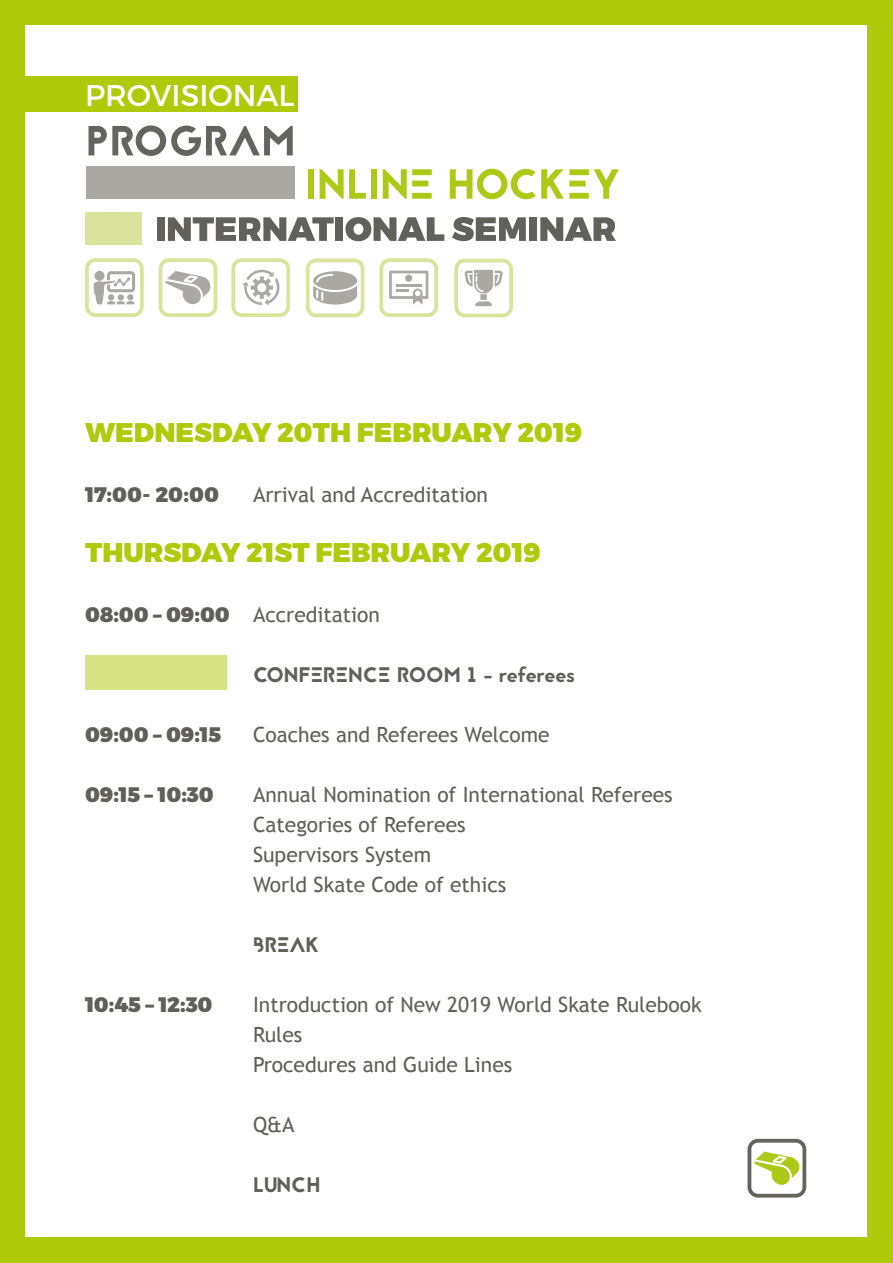
<style>
.page{position:relative;width:893px;height:1263px;background:#afca0b}
.page>*{position:absolute;margin:0;border:0;box-sizing:border-box;transform-origin:0 0}
.t1{font:30px "Montserrat";color:#fff}
.t2{font:900 27px "Montserrat";color:#afca0b}
.t3{font:21px/30px "Trebuchet MS";color:#615f59}
.t4{font:900 21px "Montserrat";letter-spacing:-.01em;color:#615f59}
.t5{font:21px "Jaapokkisubtract";color:#615f59}
.s1{font-family:"Montserrat";font-weight:900}
</style>
<div class="page">
<div style="left:26px;top:26px;width:841px;height:1211px;background:#fff"></div>
<div style="left:747px;top:1139px;width:59px;height:58px;border:4px solid #65635d;border-radius:9px"></div>
<svg style="left:754px;top:1151px;width:45px;height:34px"></svg>
<div style="left:9px;top:77px;width:289px;height:35px;background:#afca0b"></div>
<div style="left:85px;top:655px;width:141px;height:35px;background:#d7e485"></div>
<svg style="left:85px;top:258px;width:59px;height:59px"></svg>
<svg style="left:159px;top:258px;width:58px;height:59px"></svg>
<svg style="left:231px;top:258px;width:59px;height:59px"></svg>
<svg style="left:306px;top:259px;width:58px;height:58px"></svg>
<svg style="left:379px;top:258px;width:59px;height:59px"></svg>
<svg style="left:454px;top:259px;width:59px;height:58px"></svg>
<div style="left:86px;top:212px;width:56px;height:32px;background:#d9e39c"></div>
<div style="left:86px;top:167px;width:209px;height:32px;background:#aba7a3"></div>
<svg style="left:89px;top:125px;width:204px;height:31px"></svg>
<div style="left:308px;top:169px;width:6px;height:30px;background:#adc917"></div>
<svg style="left:320px;top:169px;width:46px;height:30px"></svg>
<div style="left:371px;top:169px;width:6px;height:30px;background:#adc917"></div>
<svg style="left:383px;top:169px;width:49px;height:30px"></svg>
<svg style="left:450px;top:169px;width:169px;height:30px"></svg>
<div style="left:157px;top:217px;width:8px;height:24px;background:#62605a"></div>
<svg style="left:168px;top:217px;width:166px;height:24px"></svg>
<div style="left:335px;top:217px;width:8px;height:24px;background:#62605a"></div>
<svg style="left:345px;top:217px;width:99px;height:24px"></svg>
<svg style="left:452px;top:217px;width:74px;height:24px"></svg>
<div style="left:529px;top:217px;width:8px;height:24px;background:#62605a"></div>
<svg style="left:540px;top:217px;width:76px;height:24px"></svg>
<h1 class="t1" style="left:85px;top:77px;width:211px">PROVISIONAL</h1>
<p class="t2" style="left:85px;top:416px;width:499px">WEDNESDAY 20TH FEBRUARY 2019</p>
<p class="t4" style="left:85px;top:481px;width:136px">17:00- 20:00</p>
<p class="t3" style="left:253px;top:480px;width:236px">Arrival and Accreditation</p>
<p class="t2" style="left:85px;top:536px;width:457px">THURSDAY 21ST FEBRUARY 2019</p>
<p class="t3" style="left:85px;top:600px;width:296px"><span class="s1">08:00 – 09:00</span> Accreditation</p>
<p class="t5" style="left:253px;top:660px;width:323px">CONFERENCE ROOM 1 - referees</p>
<p class="t4" style="left:85px;top:721px;width:138px">09:00 – 09:15</p>
<p class="t3" style="left:253px;top:720px;width:298px">Coaches and Referees Welcome</p>
<p class="t4" style="left:85px;top:781px;width:130px">09:15 – 10:30</p>
<p class="t3" style="left:253px;top:780px;width:421px">Annual Nomination of International Referees<br>Categories of Referees<br>Supervisors System<br>World Skate Code of ethics</p>
<p class="t5" style="left:253px;top:930px;width:68px">BREAK</p>
<p class="t4" style="left:85px;top:991px;width:129px">10:45 – 12:30</p>
<p class="t3" style="left:253px;top:990px;width:450px">Introduction of New 2019 World Skate Rulebook<br>Rules<br>Procedures and Guide Lines</p>
<p class="t3" style="left:253px;top:1110px;width:43px">Q&amp;A</p>
<p class="t5" style="left:253px;top:1170px;width:69px">LUNCH</p>
</div>
